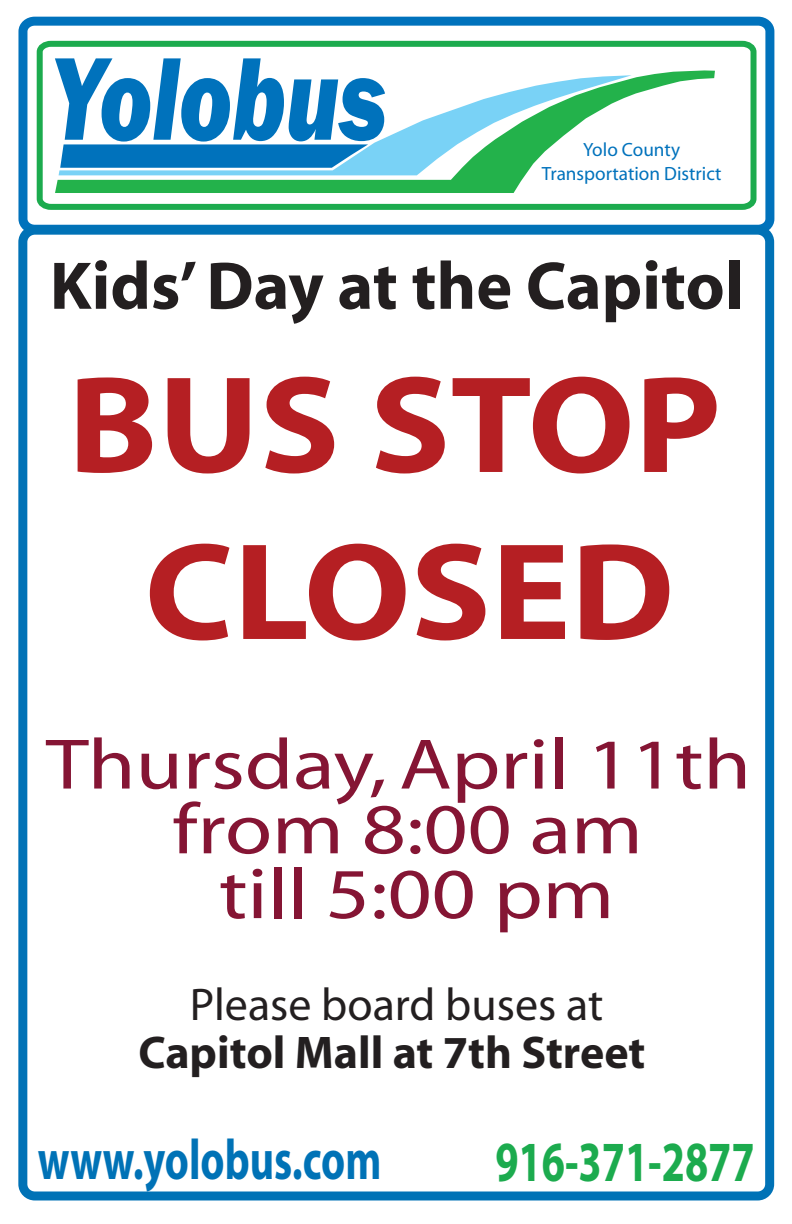
<style>
.page{position:relative;width:792px;height:1224px;background:#fff}
.page>*{position:absolute;margin:0;border:0;box-sizing:border-box;transform-origin:0 0}
.t1{font:700 139.2px/167px "Myriad";color:#b51f23;text-align:center;scale:1.07 1}
.t2{font:72px/64.8px "Myriad";color:#851534;text-align:center;scale:1.19 1}
.t3{font:700 68px "Myriad";color:#231f20}
.t4{font:700 57px "Myriad Pro";color:#0072b6;scale:.73 1}
.t5{font:700 57px "Myriad Pro";color:#1cab4e;scale:.73 1}
.t6{font:700 46px "Myriad";color:#231f20}
.t7{font:46px "Myriad";color:#231f20}
.t8{font:19.2px/23.5px "Myriad";color:#0072bc;text-align:center}
</style>
<div class="page">
<svg style="left:18px;top:16px;width:757px;height:222px"></svg>
<svg style="left:34px;top:38px;width:726px;height:175px"></svg>
<div style="left:18px;top:226px;width:756px;height:974px;border:9px solid #0072b6;border-radius:12px"></div>
<svg style="left:55px;top:58px;width:330px;height:12px"></svg>
<svg style="left:55px;top:70px;width:660px;height:123px"></svg>
<p class="t8" style="left:542px;top:139px;width:181px">Yolo County<br>Transportation District</p>
<p class="t3" style="left:50px;top:251px;width:695px">Kids’ Day at the Capitol</p>
<h1 class="t1" style="left:68px;top:347px;width:612px">BUS STOP<br>CLOSED</h1>
<p class="t2" style="left:46px;top:735px;width:594px">Thursday, April 11th from 8:00 am<br>till 5:00 pm</p>
<p class="t7" style="left:190px;top:982px;width:415px">Please board buses at</p>
<p class="t6" style="left:138px;top:1029px;width:509px">Capitol Mall at 7th Street</p>
<p class="t4" style="left:38px;top:1122px;width:472px">www.yolobus.com</p>
<p class="t5" style="left:495px;top:1125px;width:357px">916-371-2877</p>
</div>
